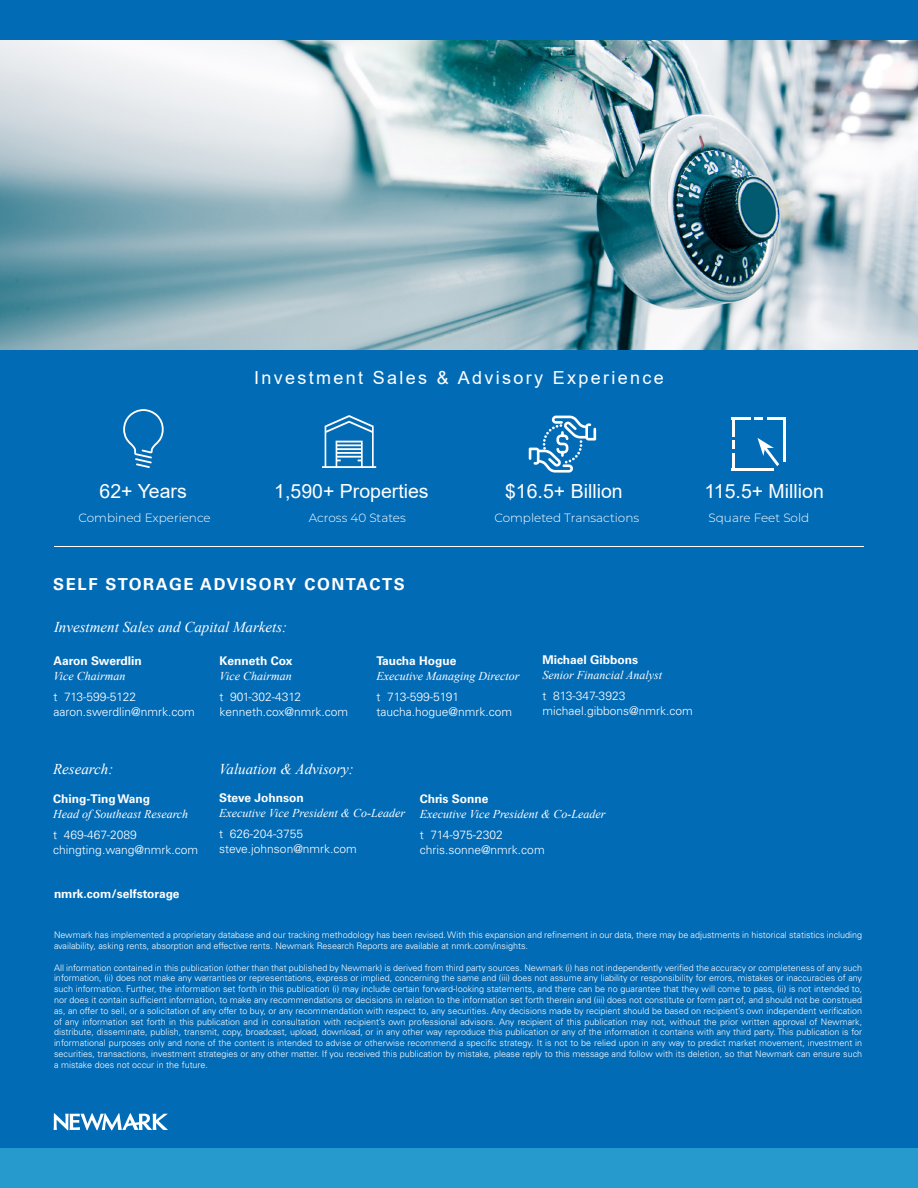
<style>
.page{position:relative;width:918px;height:1188px;background:#fff}
.page>*{position:absolute;margin:0;border:0;box-sizing:border-box;transform-origin:0 0}
.t1{font:19.5px "Arial";color:#fff}
.t2{font:18px "Arial";letter-spacing:.13em;color:#fff}
.t3{font:700 16.5px "Univers LT Pro 65";letter-spacing:.1em;color:#fff}
.t4{font:italic 15px "Times New Roman";color:#fff}
.t5{font:300 12px/15px "Univers LT Pro 45";color:#fff}
.t6{font:italic 12px "Times New Roman";color:#fff}
.t7{font:700 12px "Univers LT Pro 65";color:#fff}
.t8{font:300 12px "Montserrat";color:#fff}
.t9{font:300 9px/10.8px "Univers LT Pro 45";color:#fff}
</style>
<div class="page">
<div style="left:0;top:1148px;width:918px;height:40px;background:#269acd"></div>
<div style="left:0;top:0;width:918px;height:1148px;background:#026bb6"></div>
<hr style="left:54px;top:547px;width:810px;height:1px;background:#fff">
<svg style="left:123px;top:409px;width:41px;height:59px"></svg>
<svg style="left:322px;top:415px;width:54px;height:53px"></svg>
<svg style="left:529px;top:416px;width:67px;height:57px"></svg>
<img style="left:0;top:40px;width:918px;height:310px">
<svg style="left:54px;top:1113px;width:114px;height:17px"></svg>
<hr style="left:732px;top:453px;width:3px;height:18px;background:#fff">
<hr style="left:732px;top:468px;width:42px;height:3px;background:#fff">
<svg style="left:732px;top:418px;width:54px;height:48px"></svg>
<h2 class="t2" style="left:254px;top:365px;width:411px">Investment Sales &amp; Advisory Experience</h2>
<h1 class="t1" style="left:100px;top:478px;width:89px">62+ Years</h1>
<h1 class="t1" style="left:274px;top:478px;width:156px">1,590+ Properties</h1>
<h1 class="t1" style="left:505px;top:478px;width:119px">$16.5+ Billion</h1>
<h3 class="t8" style="left:79px;top:509px;width:134px">Combined Experience</h3>
<h3 class="t8" style="left:309px;top:509px;width:98px">Across 40 States</h3>
<h3 class="t8" style="left:494px;top:509px;width:146px">Completed Transactions</h3>
<h1 class="t1" style="left:705px;top:478px;width:121px">115.5+ Million</h1>
<h3 class="t8" style="left:709px;top:509px;width:102px">Square Feet Sold</h3>
<h3 class="t3" style="left:53px;top:572px;width:353px">SELF STORAGE ADVISORY CONTACTS</h3>
<h3 class="t4" style="left:54px;top:617px;width:235px">Investment Sales and Capital Markets:</h3>
<h3 class="t7" style="left:53px;top:652px;width:90px">Aaron Swerdlin</h3>
<h3 class="t6" style="left:53px;top:667px;width:74px">Vice Chairman</h3>
<h3 class="t5" style="left:53px;top:689px;width:143px">t 713-599-5122 aaron.swerdlin@nmrk.com</h3>
<h3 class="t7" style="left:220px;top:652px;width:74px">Kenneth Cox</h3>
<h3 class="t6" style="left:220px;top:667px;width:74px">Vice Chairman</h3>
<h3 class="t5" style="left:220px;top:689px;width:130px">t 901-302-4312 kenneth.cox@nmrk.com</h3>
<h3 class="t7" style="left:377px;top:652px;width:81px">Taucha Hogue</h3>
<h3 class="t6" style="left:377px;top:667px;width:144px">Executive Managing Director</h3>
<h3 class="t5" style="left:377px;top:689px;width:137px">t 713-599-5191 taucha.hogue@nmrk.com</h3>
<h3 class="t7" style="left:542px;top:651px;width:97px">Michael Gibbons</h3>
<h3 class="t6" style="left:542px;top:667px;width:121px">Senior Financial Analyst</h3>
<h3 class="t5" style="left:542px;top:688px;width:152px">t 813-347-3923 michael.gibbons@nmrk.com</h3>
<h3 class="t4" style="left:53px;top:758px;width:62px">Research:</h3>
<h3 class="t7" style="left:53px;top:790px;width:99px">Ching-Ting Wang</h3>
<h3 class="t6" style="left:53px;top:805px;width:137px">Head of Southeast Research</h3>
<h3 class="t5" style="left:53px;top:827px;width:146px">t 469-467-2089 chingting.wang@nmrk.com</h3>
<h3 class="t7" style="left:54px;top:885px;width:127px">nmrk.com/selfstorage</h3>
<h3 class="t4" style="left:219px;top:758px;width:136px">Valuation &amp; Advisory:</h3>
<h3 class="t7" style="left:219px;top:789px;width:86px">Steve Johnson</h3>
<h3 class="t6" style="left:219px;top:805px;width:187px">Executive Vice President &amp; Co-Leader</h3>
<h3 class="t5" style="left:219px;top:826px;width:139px">t 626-204-3755 steve.johnson@nmrk.com</h3>
<h3 class="t7" style="left:420px;top:790px;width:70px">Chris Sonne</h3>
<h3 class="t6" style="left:420px;top:805px;width:187px">Executive Vice President &amp; Co-Leader</h3>
<h3 class="t5" style="left:420px;top:826px;width:126px">t 714-975-2302 chris.sonne@nmrk.com</h3>
<p class="t9" style="left:54px;top:929px;width:810px">Newmark has implemented a proprietary database and our tracking methodology has been revised. With this expansion and refinement in our data, there may be adjustments in historical statistics including availability, asking rents, absorption and effective rents. Newmark Research Reports are available at nmrk.com/insights.</p>
<p class="t9" style="left:54px;top:962px;width:810px;text-align:justify">All information contained in this publication (other than that published by Newmark) is derived from third party sources. Newmark (i) has not independently verified the accuracy or completeness of any such information, (ii) does not make any warranties or representations, express or implied, concerning the same and (iii) does not assume any liability or responsibility for errors, mistakes or inaccuracies of any such information. Further, the information set forth in this publication (i) may include certain forward-looking statements, and there can be no guarantee that they will come to pass, (ii) is not intended to, nor does it contain sufficient information, to make any recommendations or decisions in relation to the information set forth therein and (iii) does not constitute or form part of, and should not be construed as, an offer to sell, or a solicitation of any offer to buy, or any recommendation with respect to, any securities. Any decisions made by recipient should be based on recipient’s own independent verification of any information set forth in this publication and in consultation with recipient’s own professional advisors. Any recipient of this publication may not, without the prior written approval of Newmark, distribute, disseminate, publish, transmit, copy, broadcast, upload, download, or in any other way reproduce this publication or any of the information it contains with any third party. This publication is for informational purposes only and none of the content is intended to advise or otherwise recommend a specific strategy. It is not to be relied upon in any way to predict market movement, investment in securities, transactions, investment strategies or any other matter. If you received this publication by mistake, please reply to this message and follow with its deletion, so that Newmark can ensure such a mistake does not occur in the future.</p>
</div>
